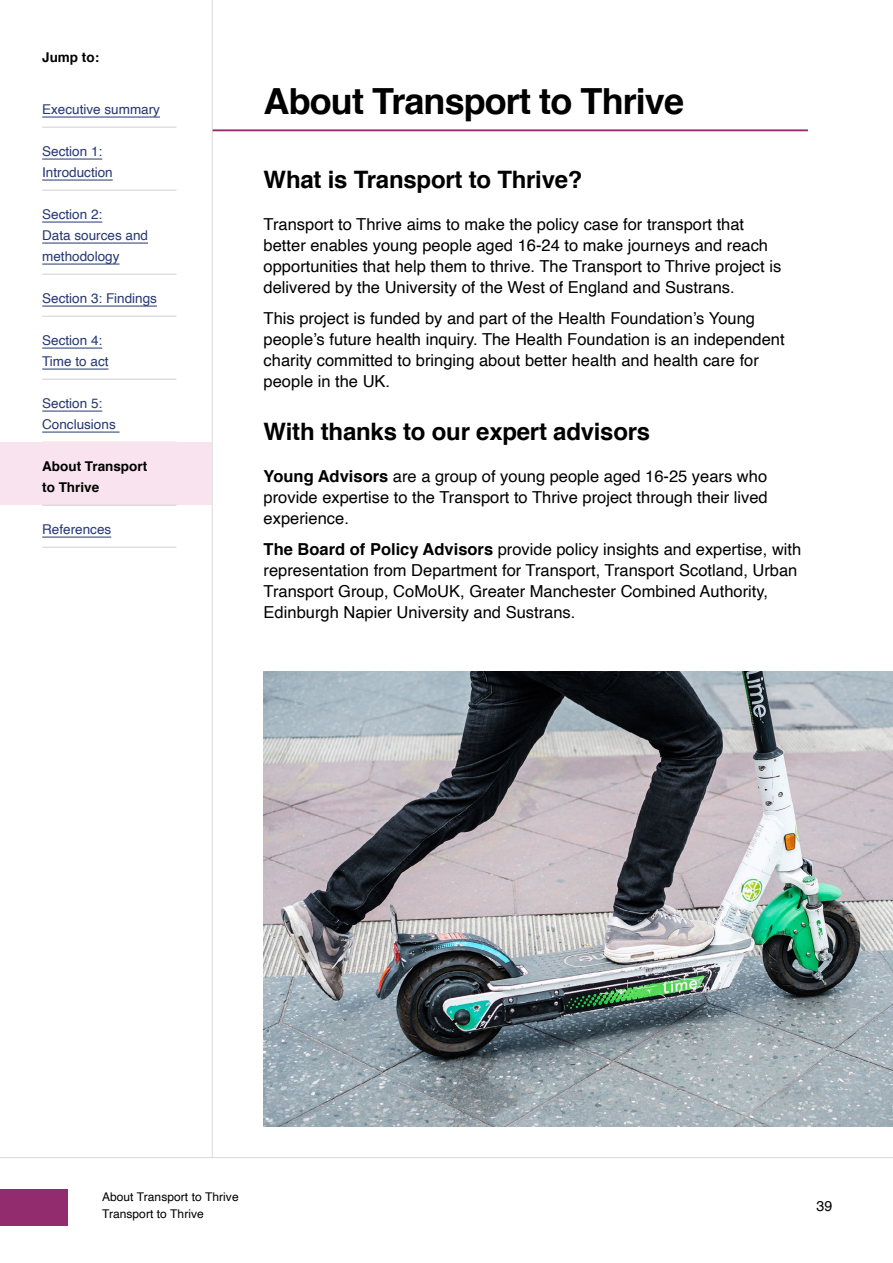
<style>
.page{position:relative;width:893px;height:1263px;background:#fff}
.page>*{position:absolute;margin:0;border:0;box-sizing:border-box;transform-origin:0 0}
.t1{font:700 36px "Helvetica";letter-spacing:-.025em;color:#000}
.t2{font:700 24px "Helvetica";letter-spacing:-.01em;color:#000}
.t3{font:16.5px/21px "Helvetica";color:#000}
.t4{font:14.25px "Helvetica";color:#000}
.t5{font:13.5px/21px "Helvetica";color:#253773}
.t6{font:700 13.5px/21px "Helvetica";color:#000}
.t7{font:12px/16.5px "Helvetica";letter-spacing:.005em;color:#000}
.s1{font-weight:700}
</style>
<div class="page">
<hr style="left:0;top:1157px;width:893px;height:1px;background:#dadada">
<hr style="left:212px;top:0;width:1px;height:1157px;background:#dadada">
<hr style="left:42px;top:127px;width:134px;height:1px;background:#d0d0d0">
<hr style="left:42px;top:117px;width:118px;height:1px;background:#253773">
<hr style="left:42px;top:159px;width:60px;height:1px;background:#253773">
<hr style="left:42px;top:190px;width:134px;height:1px;background:#d0d0d0">
<hr style="left:42px;top:180px;width:71px;height:1px;background:#253773">
<hr style="left:42px;top:222px;width:60px;height:1px;background:#253773">
<hr style="left:42px;top:243px;width:106px;height:1px;background:#253773">
<hr style="left:42px;top:274px;width:134px;height:1px;background:#d0d0d0">
<hr style="left:42px;top:264px;width:78px;height:1px;background:#253773">
<hr style="left:42px;top:316px;width:134px;height:1px;background:#d0d0d0">
<hr style="left:42px;top:306px;width:115px;height:1px;background:#253773">
<hr style="left:42px;top:348px;width:60px;height:1px;background:#253773">
<hr style="left:42px;top:379px;width:134px;height:1px;background:#d0d0d0">
<hr style="left:42px;top:369px;width:66px;height:1px;background:#253773">
<hr style="left:42px;top:411px;width:60px;height:1px;background:#253773">
<hr style="left:42px;top:442px;width:134px;height:1px;background:#d0d0d0">
<hr style="left:42px;top:432px;width:78px;height:1px;background:#253773">
<div style="left:0;top:443px;width:212px;height:62px;background:#f9e3ee"></div>
<hr style="left:42px;top:505px;width:134px;height:1px;background:#d0d0d0">
<hr style="left:42px;top:547px;width:134px;height:1px;background:#d0d0d0">
<hr style="left:42px;top:537px;width:69px;height:1px;background:#253773">
<hr style="left:213px;top:129px;width:595px;height:2px;background:#922c6f">
<img style="left:264px;top:672px;width:629px;height:455px">
<div style="left:0;top:1190px;width:68px;height:36px;background:#922c6f"></div>
<p class="t6" style="left:42px;top:46px;width:58px">Jump to:</p>
<p class="t5" style="left:42px;top:99px;width:119px">Executive summary</p>
<p class="t5" style="left:42px;top:141px;width:72px">Section 1:<br>Introduction</p>
<p class="t5" style="left:42px;top:204px;width:107px">Section 2:<br>Data sources and methodology</p>
<p class="t5" style="left:42px;top:288px;width:116px">Section 3: Findings</p>
<p class="t5" style="left:42px;top:330px;width:68px">Section 4:<br>Time to act</p>
<p class="t5" style="left:42px;top:393px;width:75px">Section 5:<br>Conclusions</p>
<p class="t6" style="left:42px;top:456px;width:106px">About Transport to Thrive</p>
<p class="t5" style="left:42px;top:519px;width:71px">References</p>
<h1 class="t1" style="left:264px;top:72px;width:422px">About Transport to Thrive</h1>
<h2 class="t2" style="left:264px;top:160px;width:320px">What is Transport to Thrive?</h2>
<p class="t3" style="left:264px;top:214px;width:519px">Transport to Thrive aims to make the policy case for transport that better enables young people aged 16-24 to make journeys and reach opportunities that help them to thrive. The Transport to Thrive project is delivered by the University of the West of England and Sustrans.</p>
<p class="t3" style="left:264px;top:308px;width:523px">This project is funded by and part of the Health Foundation’s Young people’s future health inquiry. The Health Foundation is an independent charity committed to bringing about better health and health care for people in the UK.</p>
<h2 class="t2" style="left:264px;top:412px;width:388px">With thanks to our expert advisors</h2>
<p class="t3" style="left:264px;top:466px;width:506px;text-align:justify"><span class="s1">Young Advisors</span> are a group of young people aged 16-25 years who provide expertise to the Transport to Thrive project through their lived experience.</p>
<p class="t3" style="left:264px;top:539px;width:539px"><span class="s1">The Board of Policy Advisors</span> provide policy insights and expertise, with representation from Department for Transport, Transport Scotland, Urban Transport Group, CoMoUK, Greater Manchester Combined Authority, Edinburgh Napier University and Sustrans.</p>
<p class="t7" style="left:102px;top:1189px;width:138px">About Transport to Thrive<br>Transport to Thrive</p>
<p class="t4" style="left:817px;top:1195px;width:17px">39</p>
</div>
